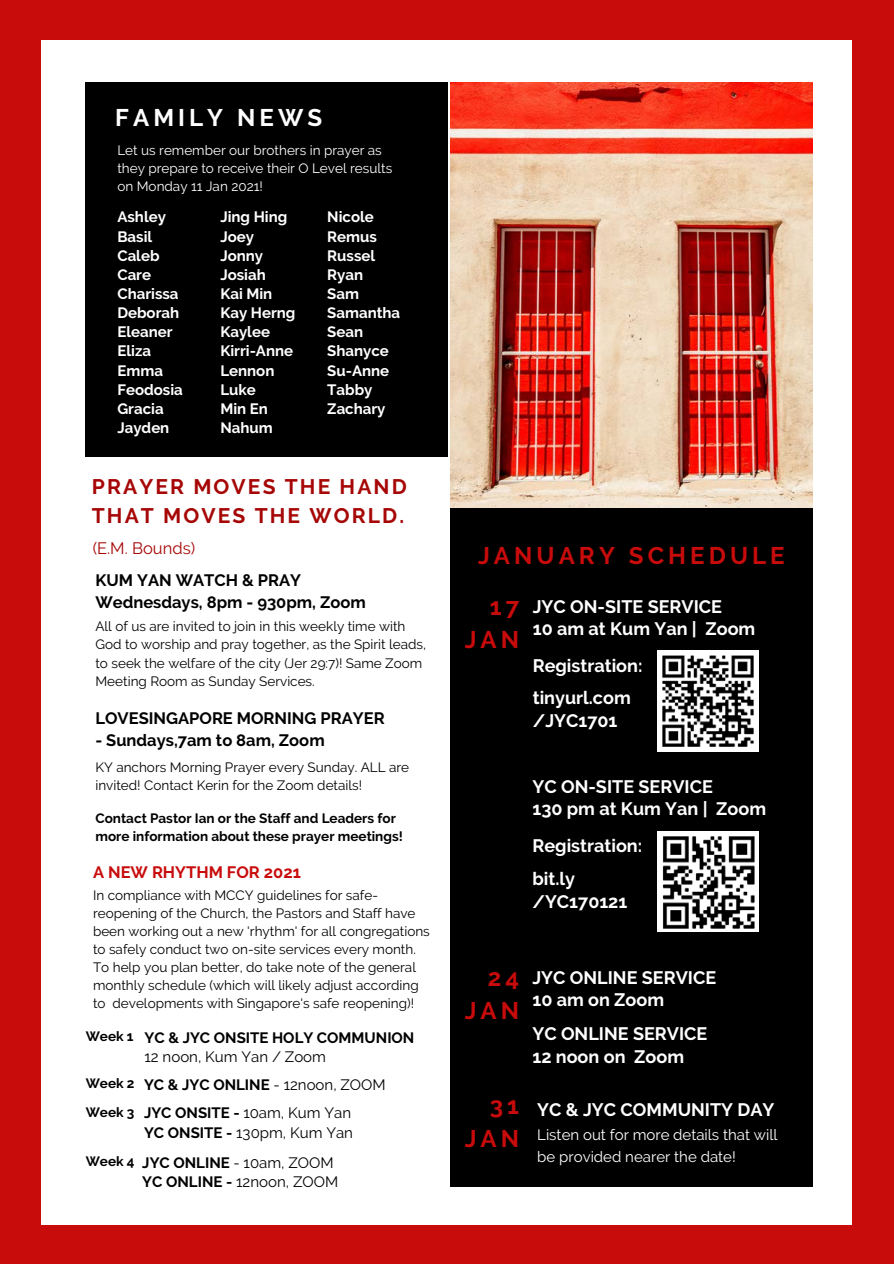
<style>
.page{position:relative;width:894px;height:1264px;background:#fff}
.page>*{position:absolute;margin:0;border:0;box-sizing:border-box;transform-origin:0 0}
.t1{font:700 24px/32.7px "Raleway";letter-spacing:.17em;color:#c80b0b;text-align:right}
.t2{font:700 24px "Raleway";letter-spacing:.17em;color:#fff}
.t3{font:700 21px/29.2px "Raleway";letter-spacing:.1em;color:#a60606}
.t4{font:700 18px "Raleway";color:#fff}
.t5{font:700 16.5px "Raleway";color:#000}
.t6{font:700 16.5px "Raleway";color:#c80b0b}
.t7{font:16.5px "Raleway";color:#a60606}
.t8{font:700 15px "Raleway";color:#fff}
.t9{font:15px "Raleway";color:#000}
.t10{font:15px "Raleway";color:#fff}
.t11{font:700 15px "Raleway";color:#000}
.t12{font:13.5px/18px "Raleway";color:#000}
.t13{font:700 13.5px "Raleway";color:#000}
.t14{font:13.5px "Raleway";color:#fff}
.s1{font-weight:400}
.s2{font-weight:700}
</style>
<div class="page">
<div style="left:0;top:0;width:893px;height:1263px;background:#c80b0b"></div>
<div style="left:42px;top:40px;width:809px;height:1184px;background:#fff"></div>
<div style="left:450px;top:507px;width:362px;height:679px;background:#000"></div>
<img style="left:450px;top:82px;width:362px;height:425px">
<div style="left:85px;top:82px;width:363px;height:375px;background:#000"></div>
<img style="left:657px;top:650px;width:100px;height:101px">
<img style="left:657px;top:831px;width:100px;height:100px">
<p class="t2" style="left:115px;top:104px;width:208px">FAMILY NEWS</p>
<p class="t14" style="left:117px;top:142px;width:266px">Let us remember our brothers in prayer as</p>
<p class="t14" style="left:117px;top:160px;width:276px">they prepare to receive their O Level results</p>
<p class="t14" style="left:117px;top:178px;width:147px">on Monday 11 Jan 2021!</p>
<p class="t8" style="left:117px;top:208px;width:50px">Ashley</p>
<p class="t8" style="left:117px;top:228px;width:36px">Basil</p>
<p class="t8" style="left:117px;top:247px;width:44px">Caleb</p>
<p class="t8" style="left:117px;top:266px;width:35px">Care</p>
<p class="t8" style="left:117px;top:285px;width:63px">Charissa</p>
<p class="t8" style="left:117px;top:304px;width:63px">Deborah</p>
<p class="t8" style="left:117px;top:323px;width:57px">Eleaner</p>
<p class="t8" style="left:117px;top:342px;width:35px">Eliza</p>
<p class="t8" style="left:117px;top:362px;width:47px">Emma</p>
<p class="t8" style="left:117px;top:381px;width:67px">Feodosia</p>
<p class="t8" style="left:117px;top:400px;width:48px">Gracia</p>
<p class="t8" style="left:117px;top:419px;width:53px">Jayden</p>
<p class="t8" style="left:220px;top:208px;width:68px">Jing Hing</p>
<p class="t8" style="left:220px;top:228px;width:35px">Joey</p>
<p class="t8" style="left:220px;top:247px;width:44px">Jonny</p>
<p class="t8" style="left:220px;top:266px;width:47px">Josiah</p>
<p class="t8" style="left:220px;top:285px;width:53px">Kai Min</p>
<p class="t8" style="left:220px;top:304px;width:77px">Kay Herng</p>
<p class="t8" style="left:220px;top:323px;width:51px">Kaylee</p>
<p class="t8" style="left:220px;top:342px;width:74px">Kirri-Anne</p>
<p class="t8" style="left:220px;top:362px;width:56px">Lennon</p>
<p class="t8" style="left:220px;top:381px;width:37px">Luke</p>
<p class="t8" style="left:220px;top:400px;width:49px">Min En</p>
<p class="t8" style="left:220px;top:419px;width:54px">Nahum</p>
<p class="t8" style="left:327px;top:208px;width:48px">Nicole</p>
<p class="t8" style="left:327px;top:228px;width:51px">Remus</p>
<p class="t8" style="left:327px;top:247px;width:49px">Russel</p>
<p class="t8" style="left:327px;top:266px;width:37px">Ryan</p>
<p class="t8" style="left:327px;top:285px;width:33px">Sam</p>
<p class="t8" style="left:327px;top:304px;width:74px">Samantha</p>
<p class="t8" style="left:327px;top:323px;width:37px">Sean</p>
<p class="t8" style="left:327px;top:342px;width:63px">Shanyce</p>
<p class="t8" style="left:327px;top:362px;width:63px">Su-Anne</p>
<p class="t8" style="left:327px;top:381px;width:47px">Tabby</p>
<p class="t8" style="left:327px;top:400px;width:60px">Zachary</p>
<p class="t3" style="left:92px;top:472px;width:316px">PRAYER MOVES THE HAND<br>THAT MOVES THE WORLD.</p>
<p class="t7" style="left:93px;top:538px;width:104px">(E.M. Bounds)</p>
<p class="t5" style="left:95px;top:570px;width:207px">KUM YAN WATCH &amp; PRAY</p>
<p class="t5" style="left:95px;top:593px;width:272px">Wednesdays, 8pm - 930pm, Zoom</p>
<p class="t12" style="left:95px;top:617px;width:311px">All of us are invited to join in this weekly time with</p>
<p class="t12" style="left:95px;top:635px;width:332px">God to worship and pray together, as the Spirit leads, to seek the welfare of the city (Jer 29:7)! Same Zoom<br>Meeting Room as Sunday Services.</p>
<p class="t5" style="left:95px;top:708px;width:291px">LOVESINGAPORE MORNING PRAYER</p>
<p class="t5" style="left:95px;top:730px;width:231px">- Sundays,7am to 8am, Zoom</p>
<p class="t12" style="left:95px;top:758px;width:315px">KY anchors Morning Prayer every Sunday. ALL are invited! Contact Kerin for the Zoom details!</p>
<p class="t13" style="left:95px;top:810px;width:302px">Contact Pastor Ian or the Staff and Leaders for</p>
<p class="t13" style="left:95px;top:828px;width:309px">more information about these prayer meetings!</p>
<p class="t6" style="left:93px;top:863px;width:209px">A NEW RHYTHM FOR 2021</p>
<p class="t12" style="left:93px;top:885px;width:338px">In compliance with MCCY guidelines for safe&shy;reopening of the Church, the Pastors and Staff have been working out a new 'rhythm' for all congregations to safely conduct two on-site services every month.<br>To help you plan better, do take note of the general monthly schedule (which will likely adjust according to developments with Singapore's safe reopening)!</p>
<p class="t13" style="left:86px;top:1028px;width:49px">Week 1</p>
<p class="t11" style="left:144px;top:1029px;width:271px">YC &amp; JYC ONSITE HOLY COMMUNION</p>
<p class="t9" style="left:144px;top:1048px;width:183px">12 noon, Kum Yan / Zoom</p>
<p class="t13" style="left:86px;top:1075px;width:50px">Week 2</p>
<p class="t11" style="left:144px;top:1075px;width:243px">YC &amp; JYC ONLINE <span class="s1">- 12noon, ZOOM</span></p>
<p class="t13" style="left:86px;top:1104px;width:50px">Week 3</p>
<p class="t9" style="left:144px;top:1104px;width:208px"><span class="s2">JYC ONSITE -</span> 10am, Kum Yan</p>
<p class="t9" style="left:144px;top:1123px;width:210px"><span class="s2">YC ONSITE -</span> 130pm, Kum Yan</p>
<p class="t13" style="left:86px;top:1153px;width:50px">Week 4</p>
<p class="t9" style="left:142px;top:1153px;width:193px"><span class="s2">JYC ONLINE</span> - 10am, ZOOM</p>
<p class="t9" style="left:142px;top:1173px;width:197px"><span class="s2">YC ONLINE -</span> 12noon, ZOOM</p>
<p class="t1" style="left:478px;top:539px;width:308px">JANUARY SCHEDULE</p>
<p class="t1" style="left:464px;top:590px;width:56px">17<br>JAN</p>
<p class="t4" style="left:532px;top:596px;width:191px">JYC ON-SITE SERVICE</p>
<p class="t4" style="left:532px;top:618px;width:224px">10 am at Kum Yan | Zoom</p>
<p class="t4" style="left:532px;top:655px;width:111px">Registration:</p>
<p class="t4" style="left:532px;top:687px;width:100px">tinyurl.com</p>
<p class="t4" style="left:532px;top:710px;width:86px">/JYC1701</p>
<p class="t4" style="left:532px;top:776px;width:182px">YC ON-SITE SERVICE</p>
<p class="t4" style="left:532px;top:798px;width:235px">130 pm at Kum Yan | Zoom</p>
<p class="t4" style="left:532px;top:835px;width:111px">Registration:</p>
<p class="t4" style="left:532px;top:868px;width:44px">bit.ly</p>
<p class="t4" style="left:532px;top:891px;width:96px">/YC170121</p>
<p class="t1" style="left:464px;top:961px;width:56px">24<br>JAN</p>
<p class="t4" style="left:532px;top:966px;width:185px">JYC ONLINE SERVICE</p>
<p class="t4" style="left:532px;top:989px;width:133px">10 am on Zoom</p>
<p class="t4" style="left:532px;top:1023px;width:176px">YC ONLINE SERVICE</p>
<p class="t4" style="left:532px;top:1046px;width:153px">12 noon on Zoom</p>
<p class="t1" style="left:464px;top:1089px;width:56px">31<br>JAN</p>
<p class="t4" style="left:537px;top:1099px;width:238px">YC &amp; JYC COMMUNITY DAY</p>
<p class="t10" style="left:537px;top:1126px;width:242px">Listen out for more details that will</p>
<p class="t10" style="left:537px;top:1147px;width:200px">be provided nearer the date!</p>
</div>
